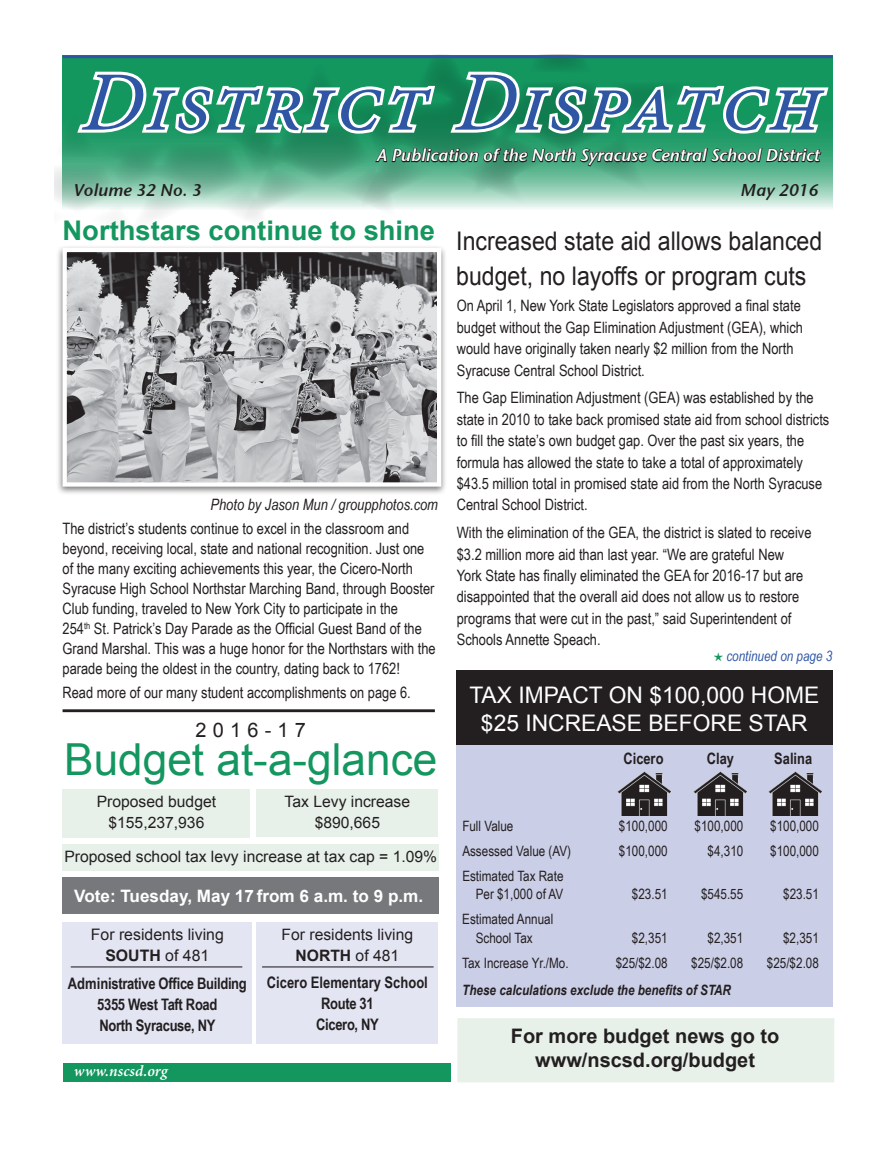
<style>
.page{position:relative;width:891px;height:1161px;background:#fff}
.page>*{position:absolute;margin:0;border:0;box-sizing:border-box;transform-origin:0 0}
.t1{font:italic 84.6px "Minion Pro";color:#2f56a4}
.t2{font:44.1px "Arial";color:#14965f}
.t3{font:700 27.15px "Arial";color:#14965f}
.t4{font:25.65px/35.7px "Arial";color:#231f20;scale:.9 1}
.t5{font:22.8px/27.5px "Arial";color:#fff;text-align:center}
.t6{font:700 19.95px/24.3px "Arial";color:#231f20;text-align:center}
.t7{font:19.95px "Arial";letter-spacing:.31em;color:#231f20}
.t8{font:17.1px "Stone Sans Sem ITCTT Semi Ita";color:#fff}
.t9{font:700 17.1px "Arial";color:#fff}
.t10{font:17.1px "Stone Sans Sem ITCTT Semi Ita";color:#231f20}
.t11{font:700 15.9px/21px "Arial Narrow";letter-spacing:-.02em;color:#231f20;text-align:center}
.t12{font:700 15.9px/21px "Arial Narrow";color:#231f20;text-align:center}
.t13{font:15.9px/21px "Arial";color:#231f20;text-align:center}
.t14{font:15.75px/21.5px "Arial Narrow";color:#231f20}
.t15{font:15.75px/20.9px "Arial";color:#231f20;text-align:center}
.t16{font:italic 15.75px "Arial Narrow";color:#231f20}
.t17{font:700 15.75px "Arial Narrow";color:#231f20}
.t18{font:italic 600 15.75px "Minion Pro";letter-spacing:.005em;color:#fff}
.t19{font:14.25px/18.6px "Arial Narrow";color:#231f20;text-align:right}
.t20{font:italic 700 14.25px "Arial Narrow";color:#231f20}
.t21{font:italic 14.25px "Arial Narrow";color:#2f56a4}
.s1{font-weight:700}
.s2{font-family:"Monotype Sorts";font-style:normal;font-size:11.4px;color:#14965f}
</style>
<div class="page">
<div style="left:63px;top:1063px;width:388px;height:19px;background:#14965f"></div>
<div style="left:56px;top:245px;width:391px;height:251px;background:#231f20;opacity:.6"></div>
<img style="left:68px;top:253px;width:368px;height:229px">
<div style="left:63px;top:248px;width:378px;height:239px;border:4px solid #fff"></div>
<div style="left:63px;top:790px;width:187px;height:48px;background:#e7f0e9"></div>
<div style="left:257px;top:790px;width:181px;height:47px;background:#e7f0e9"></div>
<div style="left:63px;top:877px;width:376px;height:37px;background:#76787b"></div>
<svg style="left:716px;top:58px;width:117px;height:151px;background:#72bf9f"></svg>
<img style="left:54px;top:54px;width:662px;height:165px">
<svg style="left:73px;top:67px;width:366px;height:70px"></svg>
<svg style="left:446px;top:67px;width:386px;height:70px"></svg>
<hr style="left:63px;top:55px;width:770px;height:3px;background:#2f56a4">
<svg style="left:374px;top:145px;width:448px;height:23px;background:#337c5d"></svg>
<hr style="left:63px;top:709px;width:372px;height:3px;background:#231f20">
<div style="left:63px;top:844px;width:376px;height:27px;background:#e7f0e9"></div>
<div style="left:63px;top:922px;width:189px;height:122px;background:#e3e5f3"></div>
<div style="left:257px;top:922px;width:181px;height:122px;background:#e3e5f3"></div>
<hr style="left:71px;top:966px;width:171px;height:1px;background:#231f20">
<hr style="left:262px;top:966px;width:172px;height:1px;background:#231f20">
<div style="left:456px;top:718px;width:377px;height:289px;background:#cbcee7"></div>
<div style="left:456px;top:670px;width:377px;height:74px;background:#231f20"></div>
<img style="left:617px;top:771px;width:55px;height:44px">
<img style="left:693px;top:771px;width:54px;height:44px">
<img style="left:769px;top:771px;width:54px;height:44px">
<div style="left:459px;top:1020px;width:374px;height:61px;background:#e7f0e9"></div>
<div style="left:457px;top:1018px;width:377px;height:64px;border:3px solid #e7f0e9"></div>
<h1 class="t1" style="left:81px;top:45px;width:753px">District Dispatch</h1>
<p class="t8" style="left:377px;top:142px;width:444px">A Publication of the North Syracuse Central School District</p>
<p class="t10" style="left:74px;top:176px;width:130px">Volume 32 No. 3</p>
<p class="t10" style="left:741px;top:176px;width:79px">May 2016</p>
<h3 class="t3" style="left:63px;top:212px;width:374px">Northstars continue to shine</h3>
<p class="t16" style="left:211px;top:494px;width:229px">Photo by Jason Mun / groupphotos.com</p>
<p class="t14" style="left:63px;top:518px;width:375px;line-height:20px">The district’s students continue to excel in the classroom and beyond, receiving local, state and national recognition. Just one of the many exciting achievements this year, the Cicero-North Syracuse High School Northstar Marching Band, through Booster Club funding, traveled to New York City to participate in the<br>254<sup>th</sup> St. Patrick’s Day Parade as the Official Guest Band of the Grand Marshal. This was a huge honor for the Northstars with the parade being the oldest in the country, dating back to 1762!</p>
<p class="t14" style="left:63px;top:681px;width:350px">Read more of our many student accomplishments on page 6.</p>
<p class="t7" style="left:196px;top:717px;width:112px">2016-17</p>
<h2 class="t2" style="left:64px;top:731px;width:375px">Budget at-a-glance</h2>
<p class="t15" style="left:97px;top:792px;width:121px">Proposed budget $155,237,936</p>
<p class="t15" style="left:285px;top:792px;width:127px">Tax Levy increase $890,665</p>
<p class="t15" style="left:64px;top:846px;width:374px">Proposed school tax levy increase at tax cap = 1.09%</p>
<p class="t9" style="left:74px;top:885px;width:351px">Vote: Tuesday, May 17 from 6 a.m. to 9 p.m.</p>
<p class="t13" style="left:91px;top:924px;width:134px">For residents living<br><span class="s1">SOUTH</span> of 481</p>
<p class="t11" style="left:68px;top:972px;width:181px">Administrative Office Building<br>5355 West Taft Road<br>North Syracuse, NY</p>
<p class="t18" style="left:74px;top:1060px;width:95px">www.nscsd.org</p>
<p class="t15" style="left:282px;top:924px;width:133px">For residents living<br><span class="s1">NORTH</span> of 481</p>
<p class="t12" style="left:267px;top:971px;width:163px">Cicero Elementary School<br>Route 31<br>Cicero, NY</p>
<h3 class="t4" style="left:456px;top:223px;width:408px">Increased state aid allows balanced budget, no layoffs or program cuts</h3>
<p class="t14" style="left:457px;top:294px;width:348px">On April 1, New York State Legislators approved a final state budget without the Gap Elimination Adjustment (GEA), which would have originally taken nearly $2 million from the North Syracuse Central School District.</p>
<p class="t14" style="left:457px;top:387px;width:374px">The Gap Elimination Adjustment (GEA) was established by the state in 2010 to take back promised state aid from school districts to fill the state’s own budget gap. Over the past six years, the formula has allowed the state to take a total of approximately $43.5 million total in promised state aid from the North Syracuse Central School District.</p>
<p class="t14" style="left:457px;top:521px;width:356px">With the elimination of the GEA, the district is slated to receive $3.2 million more aid than last year. “We are grateful New York State has finally eliminated the GEA for 2016-17 but are disappointed that the overall aid does not allow us to restore programs that were cut in the past,” said Superintendent of Schools Annette Speach.</p>
<p class="t21" style="left:714px;top:646px;width:120px"><span class="s2">H</span> continued on page 3</p>
<h3 class="t5" style="left:469px;top:682px;width:352px">TAX IMPACT ON $100,000 HOME $25 INCREASE BEFORE STAR</h3>
<p class="t17" style="left:623px;top:746px;width:42px">Cicero</p>
<p class="t17" style="left:707px;top:746px;width:29px">Clay</p>
<p class="t17" style="left:774px;top:746px;width:39px">Salina</p>
<p class="t19" style="left:462px;top:816px;width:53px">Full Value</p>
<p class="t19" style="left:619px;top:816px;width:50px">$100,000</p>
<p class="t19" style="left:695px;top:816px;width:50px">$100,000</p>
<p class="t19" style="left:770px;top:816px;width:50px">$100,000</p>
<p class="t19" style="left:462px;top:841px;width:110px">Assessed Value (AV)</p>
<p class="t19" style="left:619px;top:841px;width:50px">$100,000</p>
<p class="t19" style="left:708px;top:841px;width:37px">$4,310</p>
<p class="t19" style="left:770px;top:841px;width:50px">$100,000</p>
<p class="t19" style="left:462px;top:866px;width:103px">Estimated Tax Rate<br>Per $1,000 of AV</p>
<p class="t19" style="left:632px;top:885px;width:37px">$23.51</p>
<p class="t19" style="left:701px;top:885px;width:44px">$545.55</p>
<p class="t19" style="left:783px;top:885px;width:37px">$23.51</p>
<p class="t19" style="left:462px;top:909px;width:93px;text-align:center">Estimated Annual<br>School Tax</p>
<p class="t19" style="left:632px;top:928px;width:37px">$2,351</p>
<p class="t19" style="left:708px;top:928px;width:37px">$2,351</p>
<p class="t19" style="left:783px;top:928px;width:37px">$2,351</p>
<p class="t19" style="left:462px;top:953px;width:108px">Tax Increase Yr./Mo.</p>
<p class="t19" style="left:616px;top:953px;width:54px">$25/$2.08</p>
<p class="t19" style="left:691px;top:953px;width:54px">$25/$2.08</p>
<p class="t19" style="left:767px;top:953px;width:54px">$25/$2.08</p>
<p class="t20" style="left:462px;top:979px;width:270px">These calculations exclude the benefits of STAR</p>
<p class="t6" style="left:511px;top:1024px;width:270px">For more budget news go to www/nscsd.org/budget</p>
</div>
